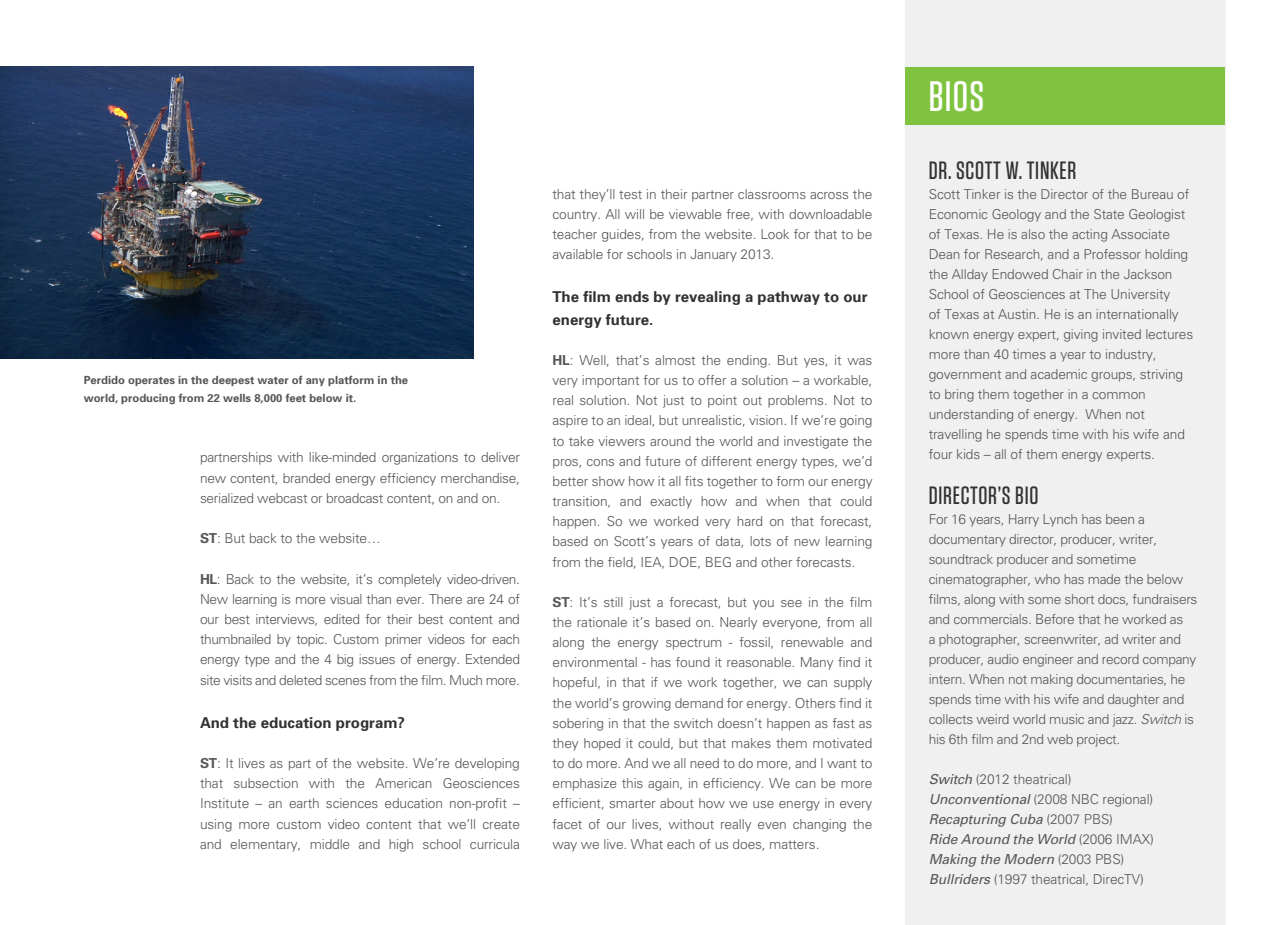
<style>
.page{position:relative;width:1280px;height:925px;background:#fff}
.page>*{position:absolute;margin:0;border:0;box-sizing:border-box;transform-origin:0 0}
.t1{font:500 42.5px "Tungsten";color:#fff}
.t2{font:500 25px "Tungsten";letter-spacing:.03em;color:#323232}
.t3{font:700 15px/22.6px "Univers";color:#323232}
.t4{font:300 13.75px/20px "Univers";letter-spacing:-.01em;color:#565656;text-align:justify}
.t5{font:700 11.25px/17.5px "Univers";color:#565656}
.s1{font-weight:700}
.s2{font-style:italic}
.s3{font-weight:400;font-style:italic}
</style>
<div class="page">
<div style="left:905px;top:0;width:320px;height:925px;background:#f0f0f0"></div>
<div style="left:905px;top:67px;width:320px;height:57px;background:#80c340"></div>
<img style="left:0;top:67px;width:474px;height:292px">
<p class="t5" style="left:84px;top:371px;width:326px">Perdido operates in the deepest water of any platform in the world, producing from 22 wells 8,000 feet below it.</p>
<p class="t4" style="left:200px;top:447px;width:322px">partnerships with like-minded organizations to deliver new content, branded energy efficiency merchandise, serialized webcast or broadcast content, on and on.</p>
<p class="t4" style="left:200px;top:528px;width:182px"><span class="s1">ST</span>: But back to the website…</p>
<p class="t4" style="left:200px;top:568px;width:322px"><span class="s1">HL</span>: Back to the website, it’s completely video-driven.<br>New learning is more visual than ever. There are 24 of our best interviews, edited for their best content and thumbnailed by topic. Custom primer videos for each energy type and the 4 big issues of energy. Extended site visits and deleted scenes from the film. Much more.</p>
<p class="t3" style="left:200px;top:710px;width:207px">And the education program?</p>
<p class="t4" style="left:200px;top:753px;width:322px"><span class="s1">ST</span>: It lives as part of the website. We’re developing that subsection with the American Geosciences Institute – an earth sciences education non-profit – using more custom video content that we’ll create and elementary, middle and high school curricula</p>
<p class="t4" style="left:552px;top:183px;width:322px">that they’ll test in their partner classrooms across the country. All will be viewable free, with downloadable teacher guides, from the website. Look for that to be available for schools in January 2013.</p>
<p class="t3" style="left:552px;top:285px;width:317px">The film ends by revealing a pathway to our energy future.</p>
<p class="t4" style="left:552px;top:350px;width:322px"><span class="s1">HL</span>: Well, that’s almost the ending. But yes, it was very important for us to offer a solution – a workable, real solution. Not just to point out problems. Not to aspire to an ideal, but unrealistic, vision. If we’re going to take viewers around the world and investigate the pros, cons and future of different energy types, we’d better show how it all fits together to form our energy transition, and exactly how and when that could happen. So we worked very hard on that forecast, based on Scott’s years of data, lots of new learning from the field, IEA, DOE, BEG and other forecasts.</p>
<p class="t4" style="left:552px;top:592px;width:322px"><span class="s1">ST</span>: It’s still just a forecast, but you see in the film the rationale it’s based on. Nearly everyone, from all along the energy spectrum - fossil, renewable and environmental - has found it reasonable. Many find it hopeful, in that if we work together, we can supply the world’s growing demand for energy. Others find it sobering in that the switch doesn’t happen as fast as they hoped it could, but that makes them motivated to do more. And we all need to do more, and I want to emphasize this again, in efficiency. We can be more efficient, smarter about how we use energy in every facet of our lives, without really even changing the way we live. What each of us does, matters.</p>
<h1 class="t1" style="left:929px;top:75px;width:57px">BIOS</h1>
<h2 class="t2" style="left:929px;top:157px;width:149px">DR. SCOTT W. TINKER</h2>
<p class="t4" style="left:929px;top:184px;width:266px;text-align:left">Scott Tinker is the Director of the Bureau of Economic Geology and the State Geologist of Texas. He is also the acting Associate Dean for Research, and a Professor holding the Allday Endowed Chair in the Jackson School of Geosciences at The University<br>of Texas at Austin. He is an internationally known energy expert, giving invited lectures more than 40 times a year to industry, government and academic groups, striving to bring them together in a common understanding of energy. When not travelling he spends time with his wife and four kids – all of them energy experts.</p>
<h2 class="t2" style="left:929px;top:482px;width:111px">DIRECTOR’S BIO</h2>
<p class="t4" style="left:929px;top:509px;width:270px;text-align:left">For 16 years, Harry Lynch has been a documentary director, producer, writer, soundtrack producer and sometime cinematographer, who has made the below films, along with some short docs, fundraisers and commercials. Before that he worked as<br>a photographer, screenwriter, ad writer and producer, audio engineer and record company intern. When not making documentaries, he spends time with his wife and daughter and collects weird world music and jazz. <span class="s2">Switch</span> is his 6th film and 2nd web project.</p>
<p class="t4" style="left:929px;top:769px;width:227px;text-align:left"><span class="s3">Switch</span> (2012 theatrical)<br><span class="s3">Unconventional</span> (2008 NBC regional)<br><span class="s3">Recapturing Cuba</span> (2007 PBS)<br><span class="s3">Ride Around the World</span> (2006 IMAX)<br><span class="s3">Making the Modern</span> (2003 PBS)<br><span class="s3">Bullriders</span> (1997 theatrical, DirecTV)</p>
</div>
